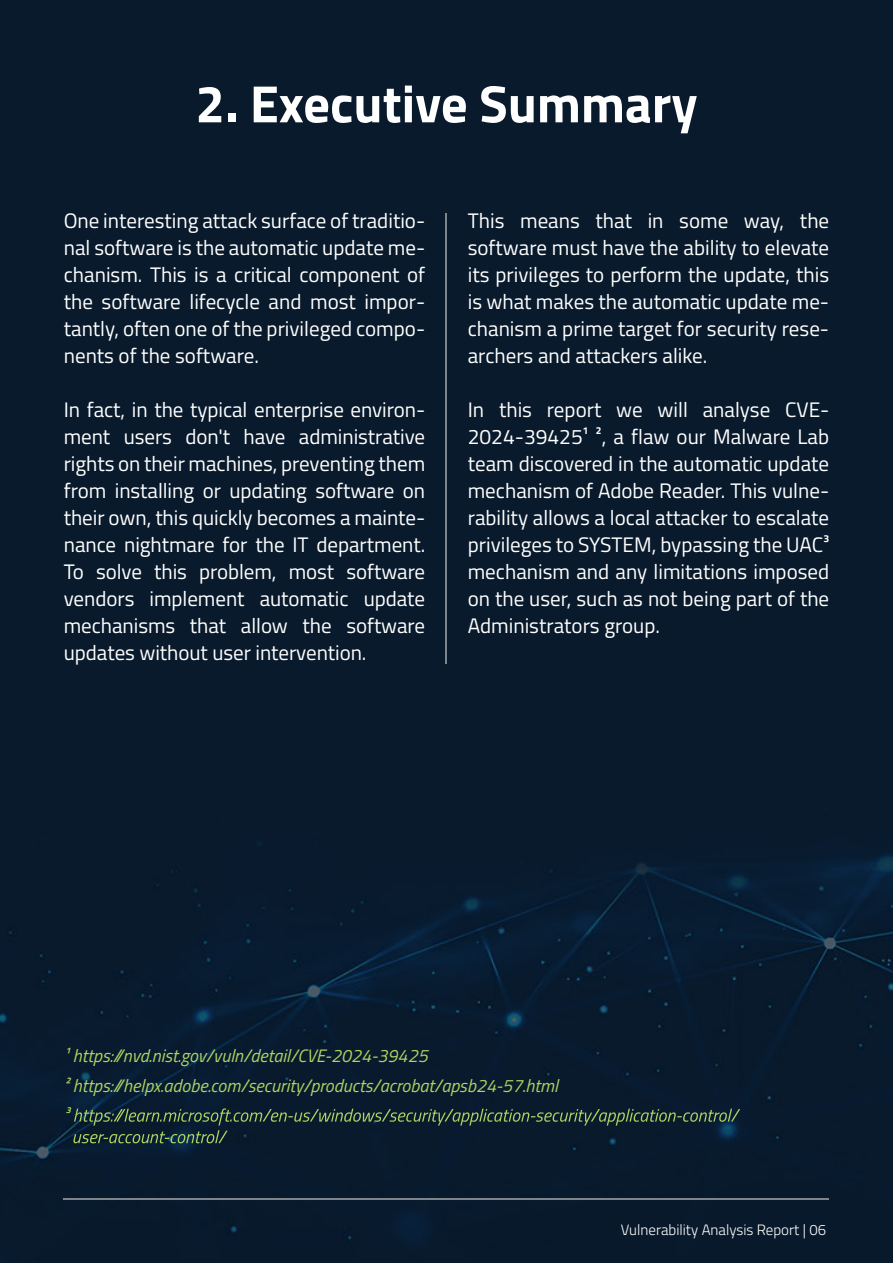
<style>
.page{position:relative;width:893px;height:1263px;background:#091a2c}
.page>*{position:absolute;margin:0;border:0;box-sizing:border-box;transform-origin:0 0}
.t1{font:700 52.5px "Titillium Web";color:#fff}
.t2{font:21px/27px "Titillium Web";color:#fff;text-align:justify}
.t3{font:italic 18px/30px "Titillium Web";color:#add461}
.t4{font:300 15px "Titillium Web";color:#fff}
</style>
<div class="page">
<hr style="left:64px;top:1198px;width:765px;height:2px;background:#7c858c">
<hr style="left:446px;top:213px;width:1px;height:450px;background:#7c858c">
<svg style="left:66px;top:1107px;width:674px;height:36px;background:#1a2f34"></svg>
<h1 class="t1" style="left:195px;top:64px;width:504px">2. Executive Summary</h1>
<p class="t2" style="left:64px;top:206px;width:363px">One interesting attack surface of traditio&shy;nal software is the automatic update me&shy;chanism. This is a critical component of the software lifecycle and most impor&shy;tantly, often one of the privileged compo&shy;nents of the software.</p>
<p class="t2" style="left:64px;top:395px;width:363px">In fact, in the typical enterprise environ&shy;ment users don't have administrative rights on their machines, preventing them from installing or updating software on their own, this quickly becomes a mainte&shy;nance nightmare for the IT department.<br>To solve this problem, most software vendors implement automatic update mechanisms that allow the software updates without user intervention.</p>
<p class="t2" style="left:468px;top:206px;width:363px">This means that in some way, the software must have the ability to elevate its privileges to perform the update, this is what makes the automatic update me&shy;chanism a prime target for security rese&shy;archers and attackers alike.</p>
<p class="t2" style="left:468px;top:395px;width:363px">In this report we will analyse CVE-2024-39425¹ ², a flaw our Malware Lab team discovered in the automatic update mechanism of Adobe Reader. This vulne&shy;rability allows a local attacker to escalate privileges to SYSTEM, bypassing the UAC³ mechanism and any limitations imposed on the user, such as not being part of the Administrators group.</p>
<p class="t3" style="left:64px;top:1039px;width:496px">¹ https://nvd.nist.gov/vuln/detail/CVE-2024-39425<br>² https://helpx.adobe.com/security/products/acrobat/apsb24-57.html</p>
<p class="t4" style="left:621px;top:1219px;width:207px">Vulnerability Analysis Report | 06</p>
</div>
